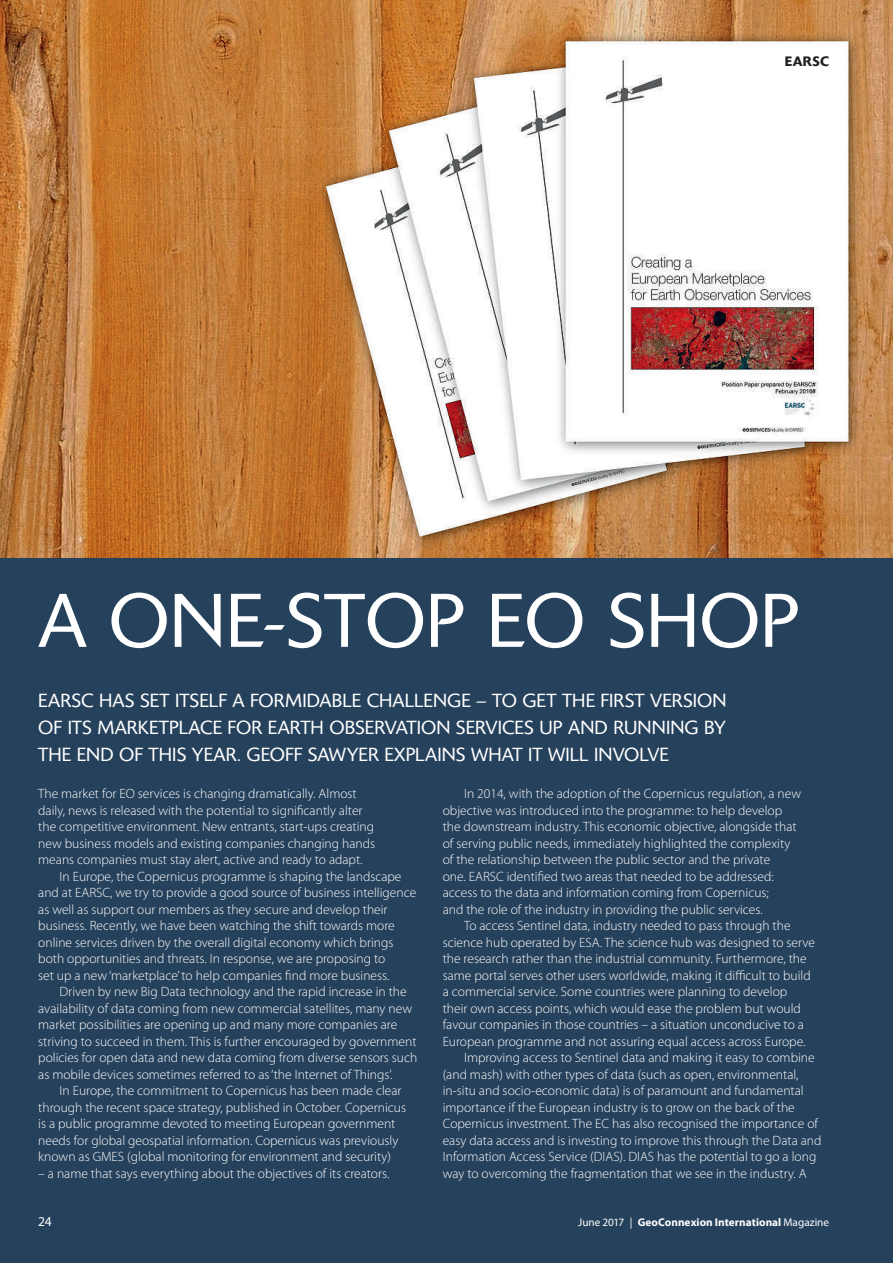
<style>
.page{position:relative;width:893px;height:1263px;background:#fff}
.page>*{position:absolute;margin:0;border:0;box-sizing:border-box;transform-origin:0 0}
.t1{font:300 75px "Delta";color:#fff}
.t2{font:300 18.75px/27px "Delta";letter-spacing:.005em;color:#fff;text-align:justify}
.t3{font:300 13.5px "Myriad Pro";color:#fff}
.t4{font:500 13.5px "Delta";letter-spacing:.03em;color:#231f20}
.t5{font:13.5px "Myriad Pro";color:#fff}
.t6{font:700 11.25px "Myriad Pro";letter-spacing:.005em;color:#fff}
.s1{font-weight:400}
</style>
<div class="page">
<div style="left:0;top:557px;width:893px;height:706px;background:#26415c"></div>
<img style="left:0;top:0;width:893px;height:557px">
<p class="t4" style="left:785px;top:57px;width:46px">EARSC</p>
<p class="t1" style="left:38px;top:594px;width:762px">A ONE-STOP EO SHOP</p>
<p class="t2" style="left:38px;top:689px;width:690px">EARSC HAS SET ITSELF A FORMIDABLE CHALLENGE – TO GET THE FIRST VERSION OF ITS MARKETPLACE FOR EARTH OBSERVATION SERVICES UP AND RUNNING BY THE END OF THIS YEAR. GEOFF SAWYER EXPLAINS WHAT IT WILL INVOLVE</p>
<p class="t3" style="left:38px;top:789px;width:320px">The market for EO services is changing dramatically. Almost</p>
<p class="t3" style="left:38px;top:806px;width:326px">daily, news is released with the potential to significantly alter</p>
<p class="t3" style="left:38px;top:822px;width:337px">the competitive environment. New entrants, start-ups creating</p>
<p class="t3" style="left:38px;top:839px;width:338px">new business models and existing companies changing hands</p>
<p class="t3" style="left:38px;top:855px;width:326px">means companies must stay alert, active and ready to adapt.</p>
<p class="t3" style="left:60px;top:872px;width:343px">In Europe, the Copernicus programme is shaping the landscape</p>
<p class="t3" style="left:38px;top:888px;width:379px">and at EARSC, we try to provide a good source of business intelligence</p>
<p class="t3" style="left:38px;top:905px;width:351px">as well as support our members as they secure and develop their</p>
<p class="t3" style="left:38px;top:921px;width:358px">business. Recently, we have been watching the shift towards more</p>
<p class="t3" style="left:38px;top:938px;width:357px">online services driven by the overall digital economy which brings</p>
<p class="t3" style="left:38px;top:954px;width:349px">both opportunities and threats. In response, we are proposing to</p>
<p class="t3" style="left:38px;top:971px;width:353px">set up a new‘marketplace’to help companies find more business.</p>
<p class="t3" style="left:60px;top:987px;width:349px">Driven by new Big Data technology and the rapid increase in the</p>
<p class="t3" style="left:38px;top:1004px;width:375px">availability of data coming from new commercial satellites, many new</p>
<p class="t3" style="left:38px;top:1020px;width:361px">market possibilities are opening up and many more companies are</p>
<p class="t3" style="left:38px;top:1037px;width:380px">striving to succeed in them. This is further encouraged by government</p>
<p class="t3" style="left:38px;top:1053px;width:381px">policies for open data and new data coming from diverse sensors such</p>
<p class="t3" style="left:38px;top:1070px;width:356px">as mobile devices sometimes referred to as‘the Internet of Things’.</p>
<p class="t3" style="left:60px;top:1086px;width:344px">In Europe, the commitment to Copernicus has been made clear</p>
<p class="t3" style="left:38px;top:1103px;width:369px">through the recent space strategy, published in October. Copernicus</p>
<p class="t3" style="left:38px;top:1119px;width:359px">is a public programme devoted to meeting European government</p>
<p class="t3" style="left:38px;top:1136px;width:362px">needs for global geospatial information. Copernicus was previously</p>
<p class="t3" style="left:38px;top:1152px;width:354px">known as GMES (global monitoring for environment and security)</p>
<p class="t3" style="left:38px;top:1169px;width:353px">– a name that says everything about the objectives of its creators.</p>
<p class="t3" style="left:464px;top:789px;width:339px">In 2014, with the adoption of the Copernicus regulation, a new</p>
<p class="t3" style="left:443px;top:806px;width:341px">objective was introduced into the programme: to help develop</p>
<p class="t3" style="left:443px;top:822px;width:355px">the downstream industry. This economic objective, alongside that</p>
<p class="t3" style="left:443px;top:839px;width:349px">of serving public needs, immediately highlighted the complexity</p>
<p class="t3" style="left:443px;top:855px;width:329px">of the relationship between the public sector and the private</p>
<p class="t3" style="left:443px;top:872px;width:332px">one. EARSC identified two areas that needed to be addressed:</p>
<p class="t3" style="left:443px;top:888px;width:328px">access to the data and information coming from Copernicus;</p>
<p class="t3" style="left:443px;top:905px;width:321px">and the role of the industry in providing the public services.</p>
<p class="t3" style="left:464px;top:921px;width:328px">To access Sentinel data, industry needed to pass through the</p>
<p class="t3" style="left:443px;top:938px;width:374px">science hub operated by ESA. The science hub was designed to serve</p>
<p class="t3" style="left:443px;top:954px;width:365px">the research rather than the industrial community. Furthermore, the</p>
<p class="t3" style="left:443px;top:971px;width:369px">same portal serves other users worldwide, making it difficult to build</p>
<p class="t3" style="left:443px;top:987px;width:346px">a commercial service. Some countries were planning to develop</p>
<p class="t3" style="left:443px;top:1004px;width:360px">their own access points, which would ease the problem but would</p>
<p class="t3" style="left:443px;top:1020px;width:363px">favour companies in those countries – a situation unconducive to a</p>
<p class="t3" style="left:443px;top:1037px;width:364px">European programme and not assuring equal access across Europe.</p>
<p class="t3" style="left:464px;top:1053px;width:352px">Improving access to Sentinel data and making it easy to combine</p>
<p class="t3" style="left:443px;top:1070px;width:357px">(and mash) with other types of data (such as open, environmental,</p>
<p class="t3" style="left:443px;top:1086px;width:362px">in-situ and socio-economic data) is of paramount and fundamental</p>
<p class="t3" style="left:443px;top:1103px;width:354px">importance if the European industry is to grow on the back of the</p>
<p class="t3" style="left:443px;top:1119px;width:377px">Copernicus investment. The EC has also recognised the importance of</p>
<p class="t3" style="left:443px;top:1136px;width:380px">easy data access and is investing to improve this through the Data and</p>
<p class="t3" style="left:443px;top:1152px;width:375px">Information Access Service (DIAS). DIAS has the potential to go a long</p>
<p class="t3" style="left:443px;top:1169px;width:366px">way to overcoming the fragmentation that we see in the industry. A</p>
<p class="t5" style="left:38px;top:1217px;width:15px">24</p>
<p class="t6" style="left:578px;top:1216px;width:253px"><span class="s1">June 2017 |</span> GeoConnexion International <span class="s1">Magazine</span></p>
</div>
